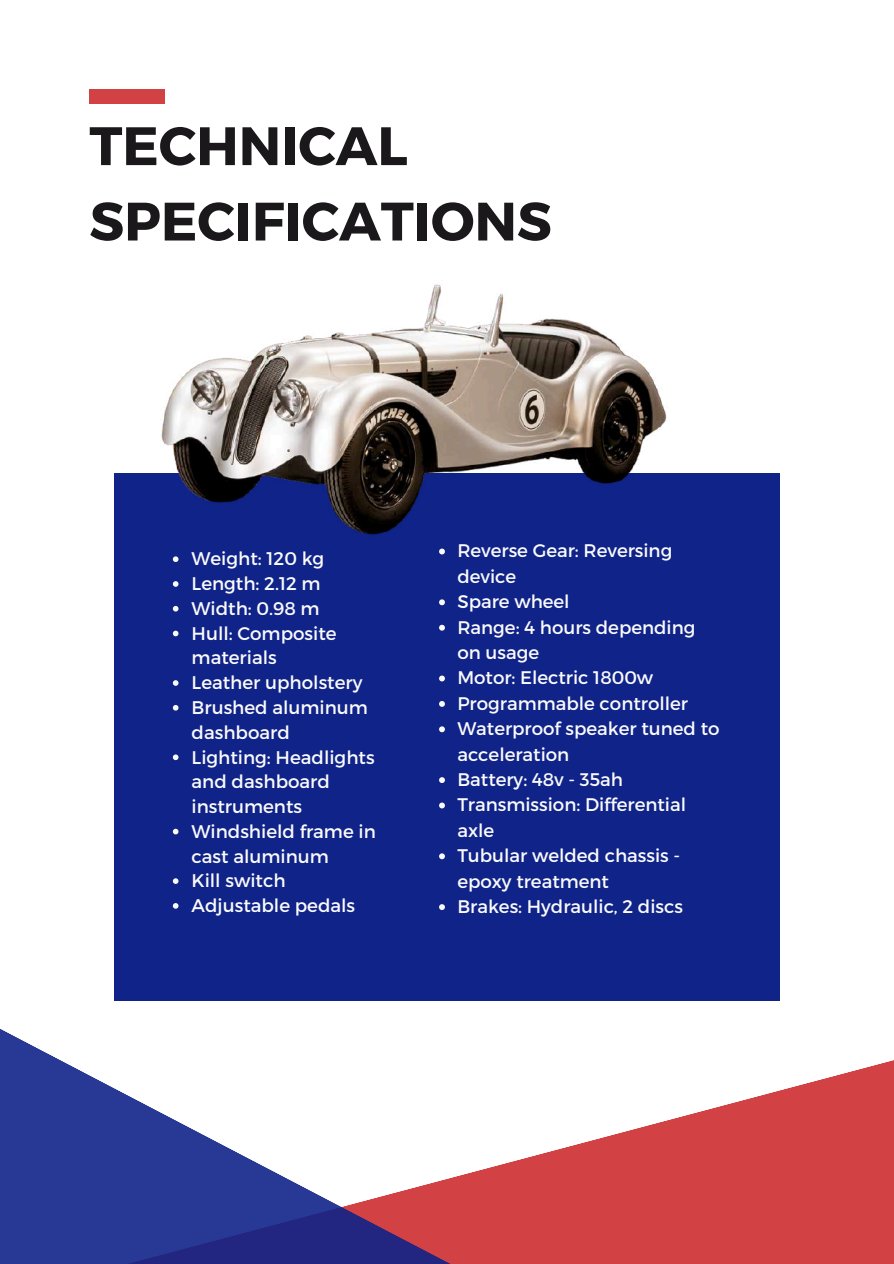
<style>
.page{position:relative;width:894px;height:1264px;background:#fff}
.page>*{position:absolute;margin:0;border:0;box-sizing:border-box;transform-origin:0 0}
.t1{font:700 54px/75.3px "Montserrat";color:#1a181b}
.t2{font:18.3px/24.8px "Montserrat";color:#fafafa}
.t3{font:18.15px/25.3px "Montserrat";color:#fafafa}
</style>
<div class="page">
<div style="left:114px;top:474px;width:665px;height:527px;background:#0f2389"></div>
<img style="left:114px;top:284px;width:665px;height:328px">
<svg style="left:173px;top:556px;width:5px;height:6px"></svg>
<svg style="left:173px;top:581px;width:5px;height:6px"></svg>
<svg style="left:173px;top:606px;width:5px;height:5px"></svg>
<svg style="left:173px;top:630px;width:5px;height:6px"></svg>
<svg style="left:173px;top:680px;width:5px;height:6px"></svg>
<svg style="left:173px;top:705px;width:5px;height:5px"></svg>
<svg style="left:173px;top:754px;width:5px;height:6px"></svg>
<svg style="left:173px;top:828px;width:5px;height:6px"></svg>
<svg style="left:173px;top:878px;width:5px;height:6px"></svg>
<svg style="left:173px;top:903px;width:5px;height:5px"></svg>
<svg style="left:439px;top:548px;width:6px;height:6px"></svg>
<svg style="left:439px;top:599px;width:6px;height:6px"></svg>
<svg style="left:439px;top:624px;width:6px;height:6px"></svg>
<svg style="left:439px;top:675px;width:6px;height:6px"></svg>
<svg style="left:439px;top:701px;width:6px;height:5px"></svg>
<svg style="left:439px;top:726px;width:6px;height:6px"></svg>
<svg style="left:439px;top:777px;width:6px;height:6px"></svg>
<svg style="left:439px;top:802px;width:6px;height:6px"></svg>
<svg style="left:439px;top:853px;width:6px;height:6px"></svg>
<svg style="left:439px;top:904px;width:6px;height:6px"></svg>
<svg style="left:573px;top:1060px;width:320px;height:203px;fill:#d24143"></svg>
<svg style="left:0;top:1029px;width:573px;height:234px"></svg>
<div style="left:89px;top:89px;width:76px;height:15px;background:#d24143"></div>
<h1 class="t1" style="left:89px;top:105px;width:464px">TECHNICAL<br>SPECIFICATIONS</h1>
<p class="t2" style="left:191px;top:545px;width:186px">Weight: 120 kg<br>Length: 2.12 m<br>Width: 0.98 m<br>Hull: Composite materials<br>Leather upholstery<br>Brushed aluminum dashboard<br>Lighting: Headlights and dashboard instruments<br>Windshield frame in cast aluminum<br>Kill switch<br>Adjustable pedals</p>
<p class="t3" style="left:457px;top:537px;width:263px">Reverse Gear: Reversing device<br>Spare wheel<br>Range: 4 hours depending on usage<br>Motor: Electric 1800w<br>Programmable controller<br>Waterproof speaker tuned to acceleration<br>Battery: 48v - 35ah<br>Transmission: Differential axle<br>Tubular welded chassis - epoxy treatment<br>Brakes: Hydraulic, 2 discs</p>
</div>
